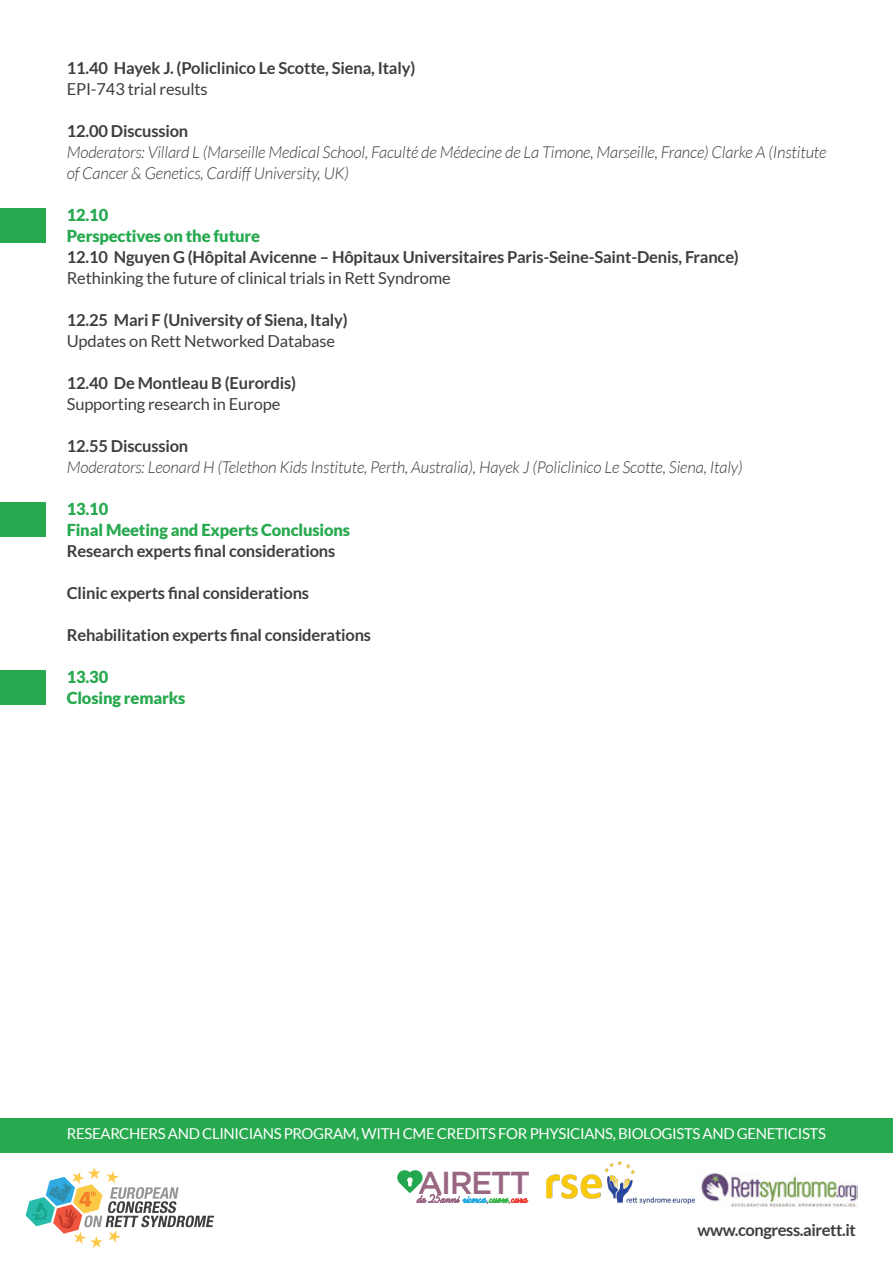
<style>
.page{position:relative;width:893px;height:1263px;background:#fff}
.page>*{position:absolute;margin:0;border:0;box-sizing:border-box;transform-origin:0 0}
.t1{font:500 31.8px "Gotham";letter-spacing:-.05em;color:#996782}
.t2{font:700 16.5px/21px "Lato";letter-spacing:-.01em;color:#3e3e3f}
.t3{font:italic 300 16.5px/21px "Lato";letter-spacing:-.01em;color:#3e3e3f}
.t4{font:900 16.5px/21px "Lato";letter-spacing:-.01em;color:#27a94f}
.t5{font:15px "Lato";letter-spacing:-.025em;color:#fff}
.s1{font-weight:400}
.s2{font-weight:700;font-style:normal}
.s3{font-weight:900;color:#27a94f}
.s4{font-weight:700;color:#3e3e3f}
</style>
<div class="page">
<div style="left:0;top:209px;width:45px;height:34px;background:#27a94f"></div>
<div style="left:0;top:502px;width:45px;height:34px;background:#27a94f"></div>
<div style="left:0;top:670px;width:45px;height:35px;background:#27a94f"></div>
<div style="left:0;top:1118px;width:893px;height:35px;background:#27a94f"></div>
<svg style="left:26px;top:1167px;width:188px;height:81px"></svg>
<img style="left:700px;top:1172px;width:157px;height:35px">
<img style="left:546px;top:1161px;width:149px;height:42px">
<svg style="left:397px;top:1170px;width:132px;height:34px"></svg>
<p class="t2" style="left:67px;top:57px;width:350px">11.40 Hayek J. (Policlinico Le Scotte, Siena, Italy)<br><span class="s1">EPI-743 trial results</span></p>
<p class="t3" style="left:67px;top:121px;width:761px"><span class="s2">12.00 Discussion<br></span>Moderators: Villard L (Marseille Medical School, Faculté de Médecine de La Timone, Marseille, France) Clarke A (Institute of Cancer &amp; Genetics, Cardiff University, UK)</p>
<p class="t2" style="left:67px;top:204px;width:673px"><span class="s3">12.10<br>Perspectives on the future<br></span>12.10 Nguyen G (Hôpital Avicenne – Hôpitaux Universitaires Paris-Seine-Saint-Denis, France)<br><span class="s1">Rethinking the future of clinical trials in Rett Syndrome</span></p>
<p class="t2" style="left:67px;top:309px;width:283px">12.25 Mari F (University of Siena, Italy)<br><span class="s1">Updates on Rett Networked Database</span></p>
<p class="t2" style="left:67px;top:372px;width:231px">12.40 De Montleau B (Eurordis)<br><span class="s1">Supporting research in Europe</span></p>
<p class="t3" style="left:67px;top:436px;width:677px"><span class="s2">12.55 Discussion<br></span>Moderators: Leonard H (Telethon Kids Institute, Perth, Australia), Hayek J (Policlinico Le Scotte, Siena, Italy)</p>
<p class="t4" style="left:67px;top:498px;width:285px">13.10<br>Final Meeting and Experts Conclusions<br><span class="s4">Research experts final considerations</span></p>
<p class="t2" style="left:67px;top:582px;width:244px">Clinic experts final considerations</p>
<p class="t2" style="left:67px;top:624px;width:306px">Rehabilitation experts final considerations</p>
<p class="t4" style="left:67px;top:666px;width:120px">13.30<br>Closing remarks</p>
<p class="t5" style="left:67px;top:1125px;width:760px">RESEARCHERS AND CLINICIANS PROGRAM, WITH CME CREDITS FOR PHYSICIANS, BIOLOGISTS AND GENETICISTS</p>
<p class="t1" style="left:418px;top:1164px;width:114px">AIRETT</p>
<p class="t2" style="left:697px;top:1219px;width:160px">www.congress.airett.it</p>
</div>
